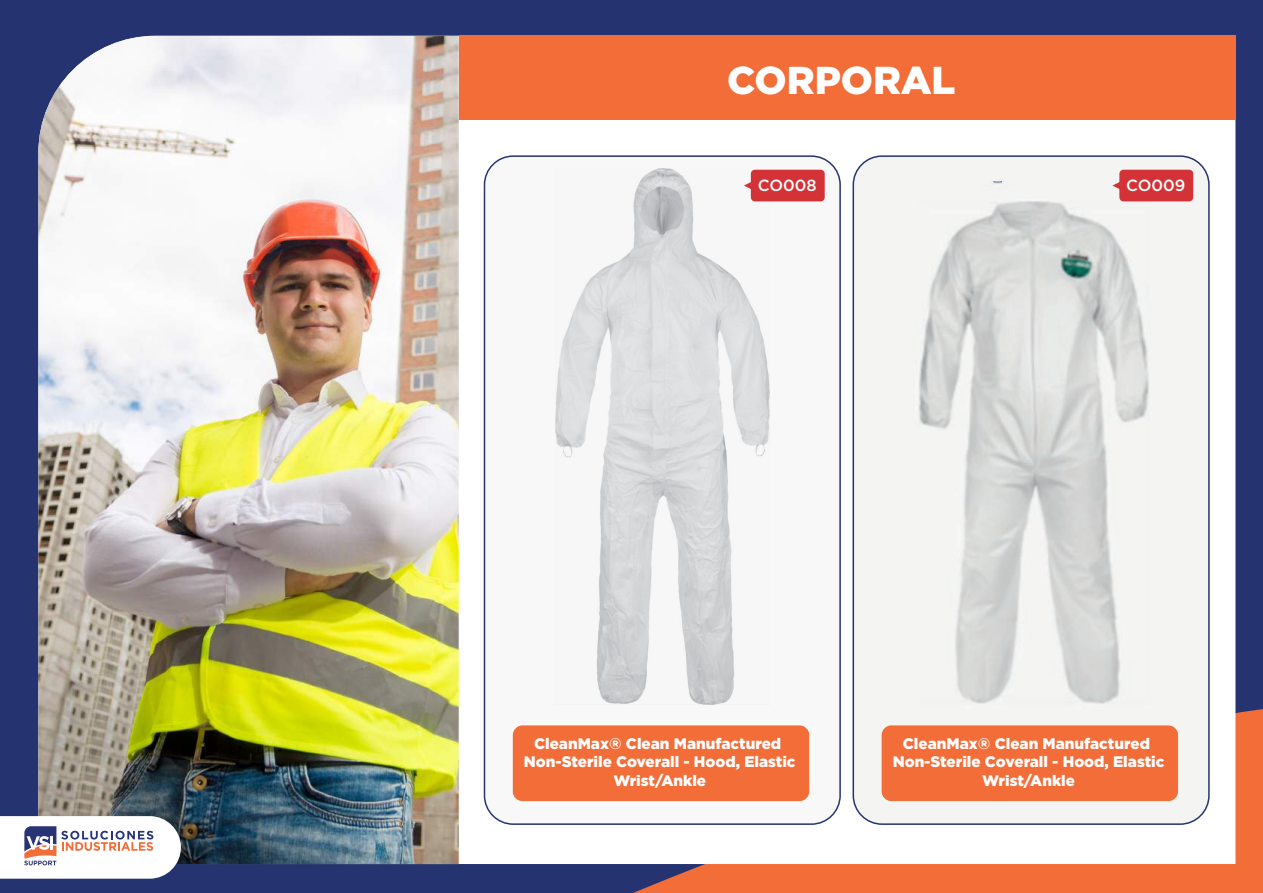
<style>
.page{position:relative;width:1263px;height:893px;background:#253470}
.page>*{position:absolute;margin:0;border:0;box-sizing:border-box;transform-origin:0 0}
.t1{font:900 38.85px "Gotham Pro";color:#fff}
.t2{font:500 16.2px "Gotham Pro";color:#fff}
.t3{font:900 15.3px/18.3px "Gotham Pro";color:#fff;text-align:center}
</style>
<div class="page">
<div style="left:633px;top:708px;width:630px;height:185px;background:#f26d38"></div>
<div style="left:459px;top:120px;width:776px;height:744px;background:#fff"></div>
<div style="left:484px;top:156px;width:356px;height:668px;background:#f7f8f7;border-radius:29px"></div>
<div style="left:459px;top:36px;width:777px;height:84px;background:#f26d38"></div>
<img style="left:38px;top:36px;width:421px;height:828px">
<div style="left:513px;top:725px;width:296px;height:76px;background:#f26d38;border-radius:10px"></div>
<div style="left:484px;top:155px;width:357px;height:670px;border:2px solid #253470;border-radius:29px"></div>
<img style="left:555px;top:169px;width:214px;height:535px">
<div style="left:853px;top:156px;width:356px;height:668px;background:#f4f4f3;border-radius:29px"></div>
<div style="left:882px;top:725px;width:296px;height:76px;background:#f26d38;border-radius:10px"></div>
<div style="left:852px;top:155px;width:358px;height:670px;border:2px solid #253470;border-radius:29px"></div>
<img style="left:918px;top:182px;width:253px;height:522px">
<div style="left:751px;top:170px;width:74px;height:31px;background:#d33337;border-radius:4px"></div>
<svg style="left:744px;top:181px;width:7px;height:9px"></svg>
<div style="left:1119px;top:170px;width:74px;height:31px;background:#d33337;border-radius:4px"></div>
<svg style="left:1112px;top:181px;width:8px;height:9px"></svg>
<svg style="left:0;top:816px;width:181px;height:63px;background:#e4dee1"></svg>
<h1 class="t1" style="left:727px;top:57px;width:230px">CORPORAL</h1>
<p class="t2" style="left:758px;top:176px;width:60px">CO008</p>
<p class="t2" style="left:1126px;top:176px;width:61px">CO009</p>
<p class="t3" style="left:524px;top:734px;width:273px">CleanMax® Clean Manufactured<br>Non-Sterile Coverall - Hood, Elastic<br>Wrist/Ankle</p>
<p class="t3" style="left:893px;top:734px;width:273px">CleanMax® Clean Manufactured<br>Non-Sterile Coverall - Hood, Elastic<br>Wrist/Ankle</p>
</div>
